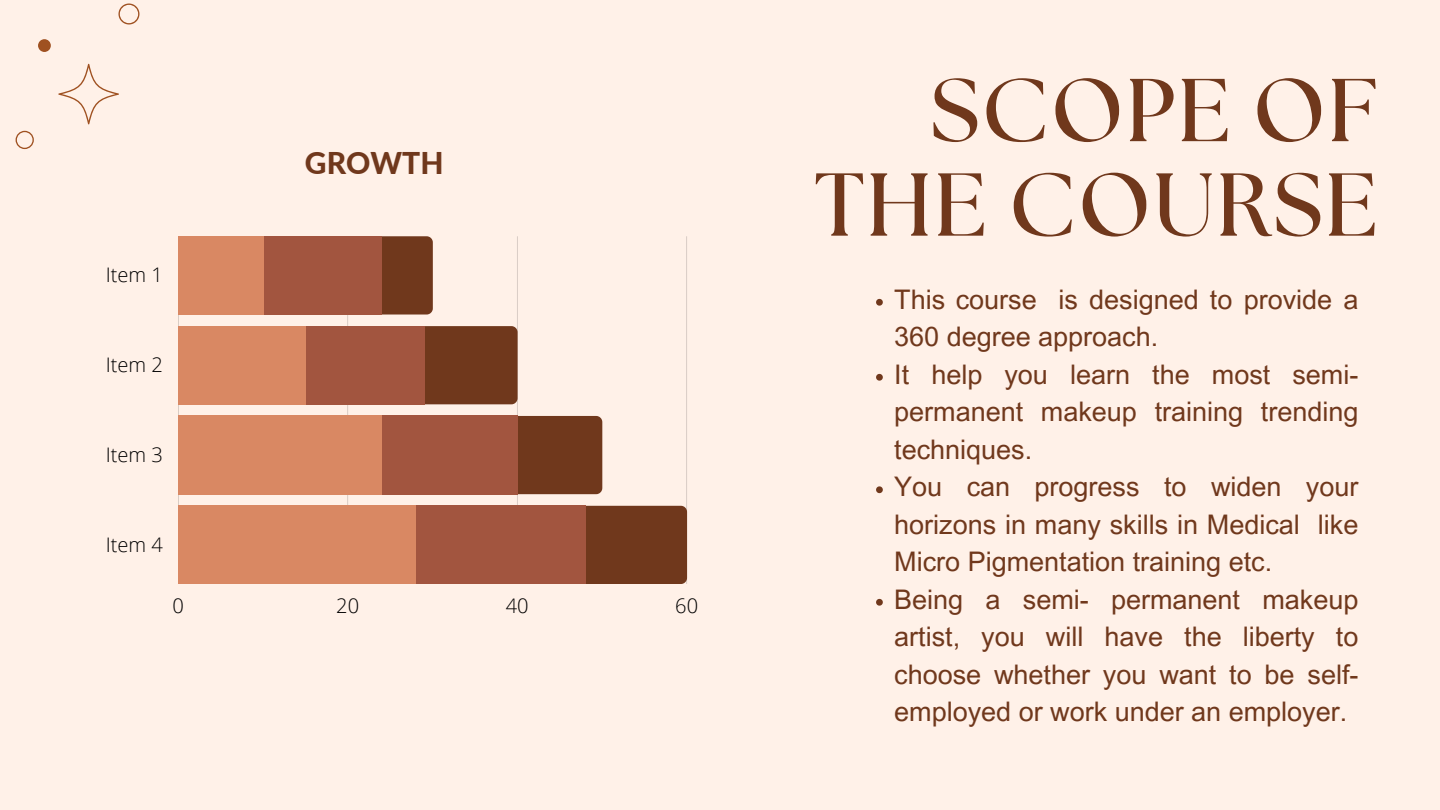
<style>
.page{position:relative;width:1440px;height:810px;background:#fff1e8}
.page>*{position:absolute;margin:0;border:0;box-sizing:border-box;transform-origin:0 0}
.t1{font:700 89px/94.5px "The Seasons";letter-spacing:.025em;color:#70381c;text-align:right}
.t2{font:800 30px "Lato";color:#70381c}
.t3{font:27px/37.5px "Arial MT Pro";color:#70381c}
.t4{font:300 20.1px "Open Sans";color:#000}
</style>
<div class="page">
<svg style="left:15px;top:3px;width:124px;height:146px"></svg>
<svg style="left:178px;top:236px;width:509px;height:270px"></svg>
<div style="left:382px;top:236px;width:51px;height:79px;background:#70381c"></div>
<div style="left:424px;top:326px;width:94px;height:78px;background:#70381c"></div>
<div style="left:518px;top:416px;width:84px;height:78px;background:#70381c"></div>
<div style="left:585px;top:506px;width:102px;height:78px;background:#70381c"></div>
<div style="left:178px;top:236px;width:204px;height:79px;background:#a2553f"></div>
<div style="left:178px;top:326px;width:246px;height:78px;background:#a2553f"></div>
<div style="left:178px;top:416px;width:340px;height:78px;background:#a2553f"></div>
<div style="left:178px;top:506px;width:407px;height:78px;background:#a2553f"></div>
<div style="left:178px;top:236px;width:85px;height:79px;background:#d98863"></div>
<div style="left:178px;top:326px;width:128px;height:78px;background:#d98863"></div>
<div style="left:178px;top:416px;width:204px;height:78px;background:#d98863"></div>
<div style="left:178px;top:506px;width:238px;height:78px;background:#d98863"></div>
<svg style="left:876px;top:299px;width:7px;height:7px"></svg>
<svg style="left:876px;top:374px;width:7px;height:7px"></svg>
<svg style="left:876px;top:486px;width:7px;height:7px"></svg>
<svg style="left:876px;top:599px;width:7px;height:7px"></svg>
<p class="t2" style="left:305px;top:145px;width:140px">GROWTH</p>
<p class="t4" style="left:106px;top:261px;width:59px">Item 1</p>
<p class="t4" style="left:106px;top:351px;width:59px">Item 2</p>
<p class="t4" style="left:106px;top:441px;width:59px">Item 3</p>
<p class="t4" style="left:106px;top:530px;width:59px">Item 4</p>
<p class="t4" style="left:173px;top:591px;width:13px">0</p>
<p class="t4" style="left:336px;top:591px;width:24px">20</p>
<p class="t4" style="left:506px;top:591px;width:24px">40</p>
<p class="t4" style="left:675px;top:591px;width:24px">60</p>
<h1 class="t1" style="left:814px;top:67px;width:565px">SCOPE OF<br>THE COURSE</h1>
<p class="t3" style="left:894px;top:284px;width:466px">This course is designed to provide a<br>360 degree approach.<br>It help you learn the most semi&shy;permanent makeup training trending techniques.<br>You can progress to widen your horizons in many skills in Medical like<br>Micro Pigmentation training etc.<br>Being a semi- permanent makeup artist, you will have the liberty to choose whether you want to be self&shy;employed or work under an employer.</p>
</div>
